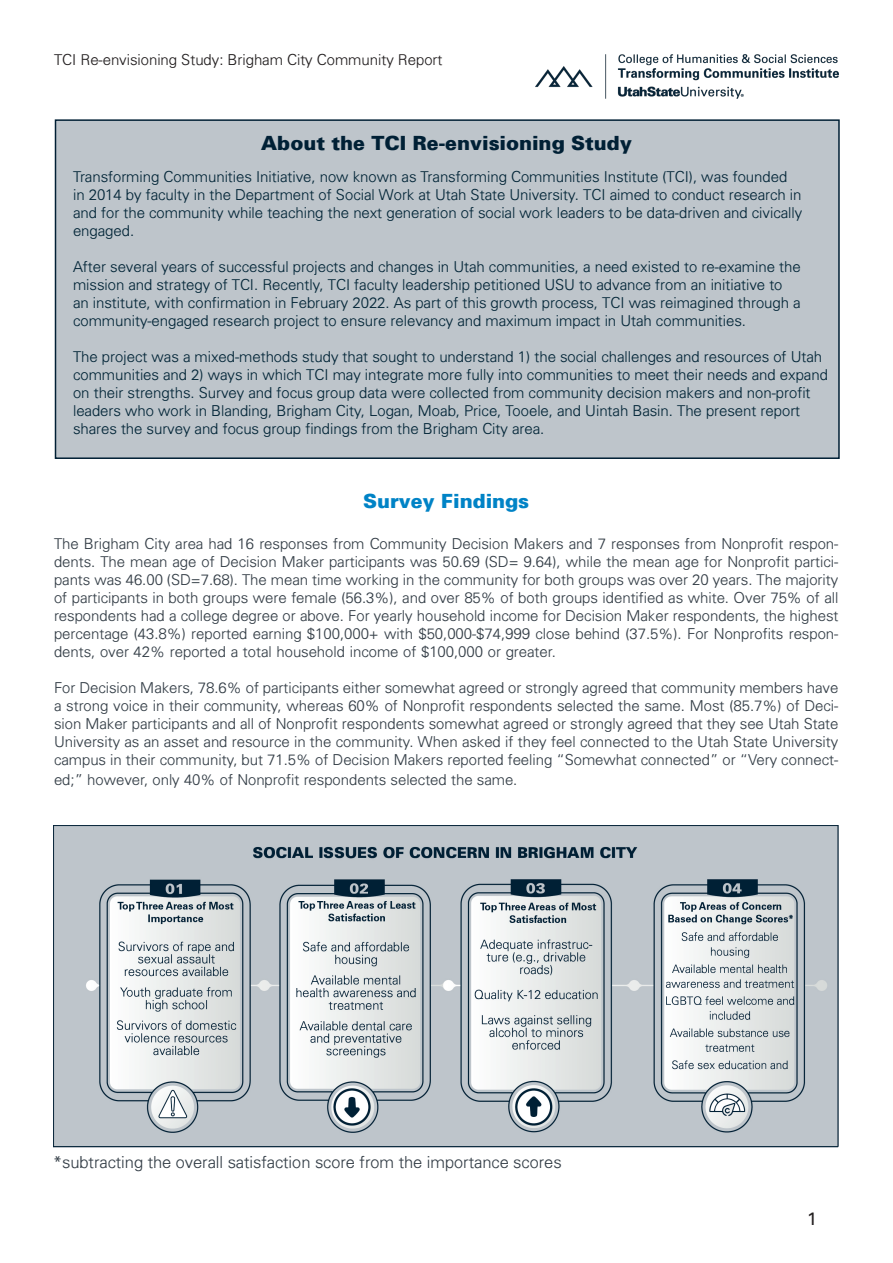
<style>
.page{position:relative;width:893px;height:1263px;background:#fff}
.page>*{position:absolute;margin:0;border:0;box-sizing:border-box;transform-origin:0 0}
.t1{font:900 19.5px "Univers";color:#002035}
.t2{font:900 19.5px "Univers";color:#0083c6}
.t3{font:18px "Univers LT Std";color:#231f20}
.t4{font:300 16.5px "Univers";color:#343e47}
.t5{font:300 15px/18px "Univers";color:#343e47}
.t6{font:300 15px/18px "Univers";color:#032638}
.t7{font:300 15px "Univers";color:#231f20}
</style>
<div class="page">
<img style="left:535px;top:54px;width:304px;height:45px">
<div style="left:55px;top:119px;width:785px;height:340px;background:#bec5cb;border:2px solid #001f34"></div>
<img style="left:53px;top:825px;width:785px;height:322px">
<p class="t7" style="left:54px;top:51px;width:390px">TCI Re-envisioning Study: Brigham City Community Report</p>
<p class="t1" style="left:261px;top:130px;width:372px">About the TCI Re-envisioning Study</p>
<p class="t6" style="left:73px;top:168px;width:731px">Transforming Communities Initiative, now known as Transforming Communities Institute (TCI ,) was founded in 2014 by faculty in the Department of Social Work at Utah State University. TCI aimed to conduct research in and for the community while teaching the next generation of social work leaders to be data-driven and civically engaged.</p>
<p class="t6" style="left:73px;top:258px;width:729px">After several years of successful projects and changes in Utah communities a, need existed to re-examine the mission and strategy of TCI. Recently, TCI faculty leadership petitioned USU to advance from an initiative to an institute, with confirmation in February 2022. As part of this growth process, TCI was reimagined through a community-engaged research project to ensure relevancy and maximum impact in Utah communities.</p>
<p class="t6" style="left:73px;top:348px;width:756px">The project was a mixed-methods study that sought to understand 1) the social challenges and resources of Utah communities and 2) ways in which TCI may integrate more fully into communities to meet their needs and expand on their strengths. Survey and focus group data were collected from community decision makers and non-profit leaders who work in Blanding, Brigham City, Logan, Moab, Price, Tooele, and Uintah Basin. The present report shares the survey and focus group findings from the Brigham City area.</p>
<p class="t2" style="left:363px;top:488px;width:168px">Survey Findings</p>
<p class="t5" style="left:54px;top:535px;width:786px">The Brigham City area had 16 responses from Community Decision Makers and 7 responses from Nonprofit respon-</p>
<p class="t5" style="left:54px;top:589px;width:786px">of participants in both groups were female (56.3% ,) and over 85% of both groups identified as white. Over 75% of all respondents had a college degree or above. For yearly household income for Decision Maker respondents, the highest</p>
<p class="t5" style="left:54px;top:643px;width:503px">dents, over 42% reported a total household income of $100,000 or greater.</p>
<p class="t5" style="left:54px;top:553px;width:786px">dents. The mean age of Decision Maker participants was 50.69 (SD= 9.64 ,) while the mean age for Nonprofit partici-</p>
<p class="t5" style="left:54px;top:571px;width:786px">pants was 46.00 (SD=7.68 .) The mean time working in the community for both groups was over 20 years. The majority</p>
<p class="t5" style="left:54px;top:625px;width:786px">percentage (43.8%) reported earning $100,000+ with $50,000-$74,999 close behind (37.5% .) For Nonprofits respon-</p>
<p class="t5" style="left:54px;top:679px;width:786px">For Decision Makers, 78.6% of participants either somewhat agreed or strongly agreed that community members have</p>
<p class="t5" style="left:54px;top:715px;width:786px">sion Maker participants and all of Nonprofit respondents somewhat agreed or strongly agreed that they see Utah State</p>
<p class="t5" style="left:54px;top:697px;width:786px">a strong voice in their community, whereas 60% of Nonprofit respondents selected the same. Most (85.7%) of Deci-</p>
<p class="t5" style="left:54px;top:733px;width:786px">University as an asset and resource in the community. When asked if they feel connected to the Utah State University</p>
<p class="t5" style="left:54px;top:770px;width:465px">ed;” however, only 40% of Nonprofit respondents selected the same.</p>
<p class="t5" style="left:54px;top:751px;width:786px">campus in their community, but 71.5% of Decision Makers reported feeling “Somewhat connected” or “Very connect-</p>
<p class="t4" style="left:53px;top:1152px;width:510px">*subtracting the overall satisfaction score from the importance scores</p>
<p class="t3" style="left:807px;top:1208px;width:12px">1</p>
</div>
